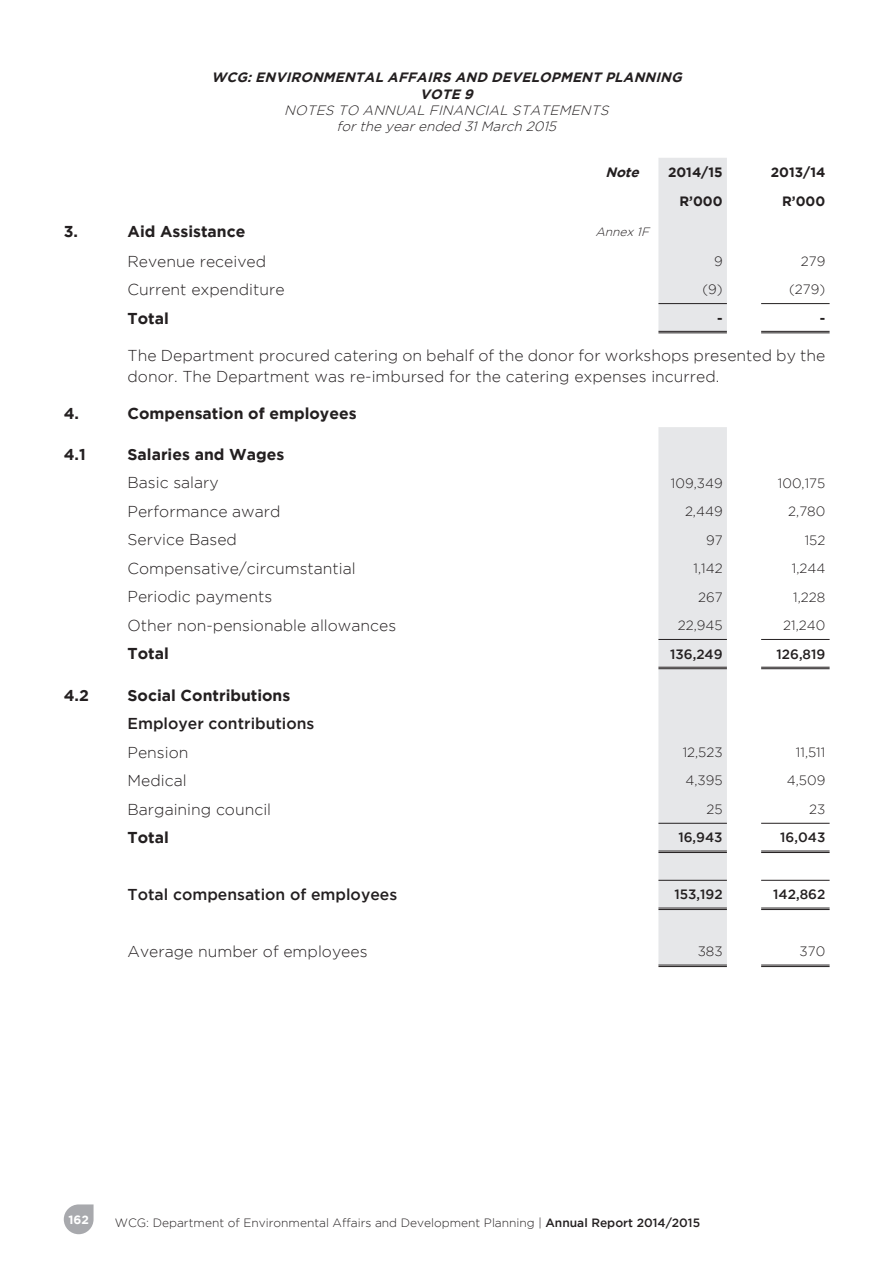
<style>
.page{position:relative;width:893px;height:1263px;background:#fff}
.page>*{position:absolute;margin:0;border:0;box-sizing:border-box;transform-origin:0 0}
.Table_Body_R{font:300 15.75px "Gotham";color:#231f20}
.Body{font:300 15.75px/21px "Gotham";color:#231f20}
.Num_1_1_1{font:700 15.75px "Gotham";color:#231f20}
.Table_Body_R-2{font:500 15.75px "Gotham";color:#231f20}
.Table_Body_L{font:300 15.75px "Gotham";color:#231f20}
.Head_C{font:700 15.75px "Gotham";color:#231f20}
.Table_Body_L-2{font:700 15.75px "Gotham";color:#231f20}
.Table_Body_R-3{font:300 13.5px "Gotham";color:#231f20}
.Head_B{font:italic 300 13.5px "Gotham";color:#231f20}
.Head_A{font:italic 700 13.5px/16.5px "Gotham";color:#231f20;text-align:center}
.Table_Body_R-4{font:500 13.5px "Gotham";color:#231f20}
.Table_B{font:700 13.5px "Gotham";color:#231f20}
.Table_B-2{font:italic 700 13.5px "Gotham";color:#231f20}
.Table_Body_R-5{font:700 13.5px "Gotham";color:#231f20}
.t1{font:300 12px "Gotham";color:#231f20}
.Table_Body_C{font:italic 300 12px "Gotham";color:#231f20}
.t2{font:700 12px "Gotham";color:#fff}
.s1{font-weight:500}
</style>
<div class="page">
<svg style="left:64px;top:1204px;width:30px;height:30px"></svg>
<svg style="left:658px;top:158px;width:69px;height:807px;background:#e8e9ea"></svg>
<hr style="left:658px;top:823px;width:69px;height:1px;background:#231f20">
<hr style="left:658px;top:851px;width:69px;height:1px;background:#231f20">
<hr style="left:658px;top:852px;width:69px;height:1px;background:#231f20">
<hr style="left:761px;top:823px;width:69px;height:1px;background:#231f20">
<hr style="left:761px;top:851px;width:69px;height:1px;background:#231f20">
<hr style="left:761px;top:852px;width:69px;height:1px;background:#231f20">
<hr style="left:658px;top:303px;width:69px;height:1px;background:#231f20">
<hr style="left:658px;top:331px;width:69px;height:1px;background:#231f20">
<hr style="left:658px;top:332px;width:69px;height:1px;background:#231f20">
<hr style="left:761px;top:303px;width:69px;height:1px;background:#231f20">
<hr style="left:761px;top:331px;width:69px;height:1px;background:#231f20">
<hr style="left:761px;top:332px;width:69px;height:1px;background:#231f20">
<hr style="left:658px;top:880px;width:69px;height:1px;background:#231f20">
<hr style="left:658px;top:908px;width:69px;height:1px;background:#231f20">
<hr style="left:658px;top:909px;width:69px;height:1px;background:#231f20">
<hr style="left:761px;top:880px;width:69px;height:1px;background:#231f20">
<hr style="left:761px;top:908px;width:69px;height:1px;background:#231f20">
<hr style="left:761px;top:909px;width:69px;height:1px;background:#231f20">
<hr style="left:658px;top:639px;width:69px;height:1px;background:#231f20">
<hr style="left:658px;top:667px;width:69px;height:1px;background:#231f20">
<hr style="left:658px;top:668px;width:69px;height:1px;background:#231f20">
<hr style="left:761px;top:639px;width:69px;height:1px;background:#231f20">
<hr style="left:761px;top:667px;width:69px;height:1px;background:#231f20">
<hr style="left:761px;top:668px;width:69px;height:1px;background:#231f20">
<hr style="left:658px;top:965px;width:69px;height:1px;background:#231f20">
<hr style="left:658px;top:966px;width:69px;height:1px;background:#231f20">
<hr style="left:761px;top:965px;width:69px;height:1px;background:#231f20">
<hr style="left:761px;top:966px;width:69px;height:1px;background:#231f20">
<p class="Head_A" style="left:211px;top:69px;width:476px">WCG:ENVIRONMENTAL AFFAIRS AND DEVELOPMENT PLANNING<br>VOTE 9</p>
<p class="Head_B" style="left:284px;top:103px;width:329px">NOTES TO ANNUAL FINANCIAL STATEMENTS</p>
<p class="Head_B" style="left:337px;top:119px;width:225px">forthe yearended 31March 2015</p>
<p class="Table_B-2" style="left:605px;top:164px;width:39px">Note</p>
<p class="Table_B" style="left:668px;top:164px;width:56px">2014/15</p>
<p class="Table_B" style="left:771px;top:164px;width:56px">2013/14</p>
<p class="Table_B" style="left:679px;top:194px;width:45px">R’000</p>
<p class="Table_B" style="left:782px;top:194px;width:45px">R’000</p>
<p class="Head_C" style="left:64px;top:223px;width:16px">3.</p>
<p class="Head_C" style="left:128px;top:223px;width:119px">Aid Assistance</p>
<p class="Table_Body_C" style="left:595px;top:225px;width:58px">Annex 1F</p>
<p class="Table_Body_L" style="left:128px;top:252px;width:140px">Revenue received</p>
<p class="Table_Body_R-3" style="left:714px;top:254px;width:10px">9</p>
<p class="Table_Body_R-3" style="left:801px;top:254px;width:26px">279</p>
<p class="Table_Body_L" style="left:128px;top:281px;width:158px">Current expenditure</p>
<p class="Table_Body_R-3" style="left:702px;top:282px;width:22px">(9)</p>
<p class="Table_Body_R-3" style="left:789px;top:282px;width:38px">(279)</p>
<p class="Table_Body_L-2" style="left:128px;top:309px;width:43px">Total</p>
<p class="Table_Body_R-5" style="left:717px;top:310px;width:7px">-</p>
<p class="Table_Body_R-5" style="left:820px;top:310px;width:7px">-</p>
<p class="Body" style="left:128px;top:344px;width:699px">The Department procured catering on behalf of the donor for workshops presented by the donor. The Department was re-imbursed for the catering expenses incurred.</p>
<p class="Num_1_1_1" style="left:64px;top:404px;width:17px">4.</p>
<p class="Num_1_1_1" style="left:128px;top:404px;width:230px">Compensation of employees</p>
<p class="Num_1_1_1" style="left:64px;top:445px;width:24px">4.1</p>
<p class="Num_1_1_1" style="left:128px;top:445px;width:158px">Salaries and Wages</p>
<p class="Table_Body_R" style="left:128px;top:474px;width:93px">Basic salary</p>
<p class="Table_Body_R-3" style="left:671px;top:475px;width:53px">109,349</p>
<p class="Table_Body_R-3" style="left:778px;top:475px;width:49px">100,175</p>
<p class="Table_Body_R" style="left:128px;top:503px;width:155px">Performance award</p>
<p class="Table_Body_R-3" style="left:685px;top:504px;width:39px">2,449</p>
<p class="Table_Body_R-3" style="left:788px;top:504px;width:39px">2,780</p>
<p class="Table_Body_R" style="left:128px;top:531px;width:111px">Service Based</p>
<p class="Table_Body_R-3" style="left:706px;top:532px;width:18px">97</p>
<p class="Table_Body_R-3" style="left:805px;top:532px;width:22px">152</p>
<p class="Table_Body_R" style="left:128px;top:560px;width:230px">Compensative/circumstantial</p>
<p class="Table_Body_R-3" style="left:694px;top:561px;width:31px">1,142</p>
<p class="Table_Body_R-3" style="left:792px;top:561px;width:35px">1,244</p>
<p class="Table_Body_R" style="left:128px;top:588px;width:146px">Periodic payments</p>
<p class="Table_Body_R-3" style="left:698px;top:589px;width:26px">267</p>
<p class="Table_Body_R-3" style="left:793px;top:589px;width:34px">1,228</p>
<p class="Table_Body_R" style="left:128px;top:617px;width:270px">Other non-pensionable allowances</p>
<p class="Table_Body_R-3" style="left:678px;top:618px;width:46px">22,945</p>
<p class="Table_Body_R-3" style="left:783px;top:618px;width:44px">21,240</p>
<p class="Table_Body_L-2" style="left:128px;top:645px;width:43px">Total</p>
<p class="Table_Body_R-4" style="left:670px;top:646px;width:54px">136,249</p>
<p class="Table_Body_R-4" style="left:776px;top:646px;width:50px">126,819</p>
<p class="Num_1_1_1" style="left:64px;top:686px;width:27px">4.2</p>
<p class="Num_1_1_1" style="left:128px;top:686px;width:164px">Social Contributions</p>
<p class="Table_Body_R-2" style="left:128px;top:715px;width:188px">Employer contributions</p>
<p class="Table_Body_R" style="left:128px;top:744px;width:62px">Pension</p>
<p class="Table_Body_R-3" style="left:683px;top:745px;width:41px">12,523</p>
<p class="Table_Body_R-3" style="left:796px;top:745px;width:31px">11,511</p>
<p class="Table_Body_R" style="left:128px;top:772px;width:61px">Medical</p>
<p class="Table_Body_R-3" style="left:685px;top:773px;width:39px">4,395</p>
<p class="Table_Body_R-3" style="left:787px;top:773px;width:40px">4,509</p>
<p class="Table_Body_R" style="left:128px;top:801px;width:145px">Bargaining council</p>
<p class="Table_Body_R-3" style="left:706px;top:802px;width:18px">25</p>
<p class="Table_Body_R-3" style="left:809px;top:802px;width:18px">23</p>
<p class="Table_Body_L-2" style="left:128px;top:828px;width:43px">Total</p>
<p class="Table_Body_R-4" style="left:678px;top:830px;width:46px">16,943</p>
<p class="Table_Body_R-4" style="left:780px;top:830px;width:47px">16,043</p>
<p class="Table_Body_R-2" style="left:128px;top:886px;width:271px">Total compensation of employees</p>
<p class="Table_Body_R-4" style="left:674px;top:887px;width:50px">153,192</p>
<p class="Table_Body_R-4" style="left:773px;top:887px;width:54px">142,862</p>
<p class="Table_Body_R" style="left:128px;top:943px;width:241px">Average number of employees</p>
<p class="Table_Body_R-3" style="left:698px;top:944px;width:26px">383</p>
<p class="Table_Body_R-3" style="left:800px;top:944px;width:27px">370</p>
<p class="t2" style="left:68px;top:1212px;width:22px">162</p>
<p class="t1" style="left:115px;top:1216px;width:587px">WCG: Department of Environmental Affairs and Development Planning | <span class="s1">Annual Report 2014/2015</span></p>
</div>
